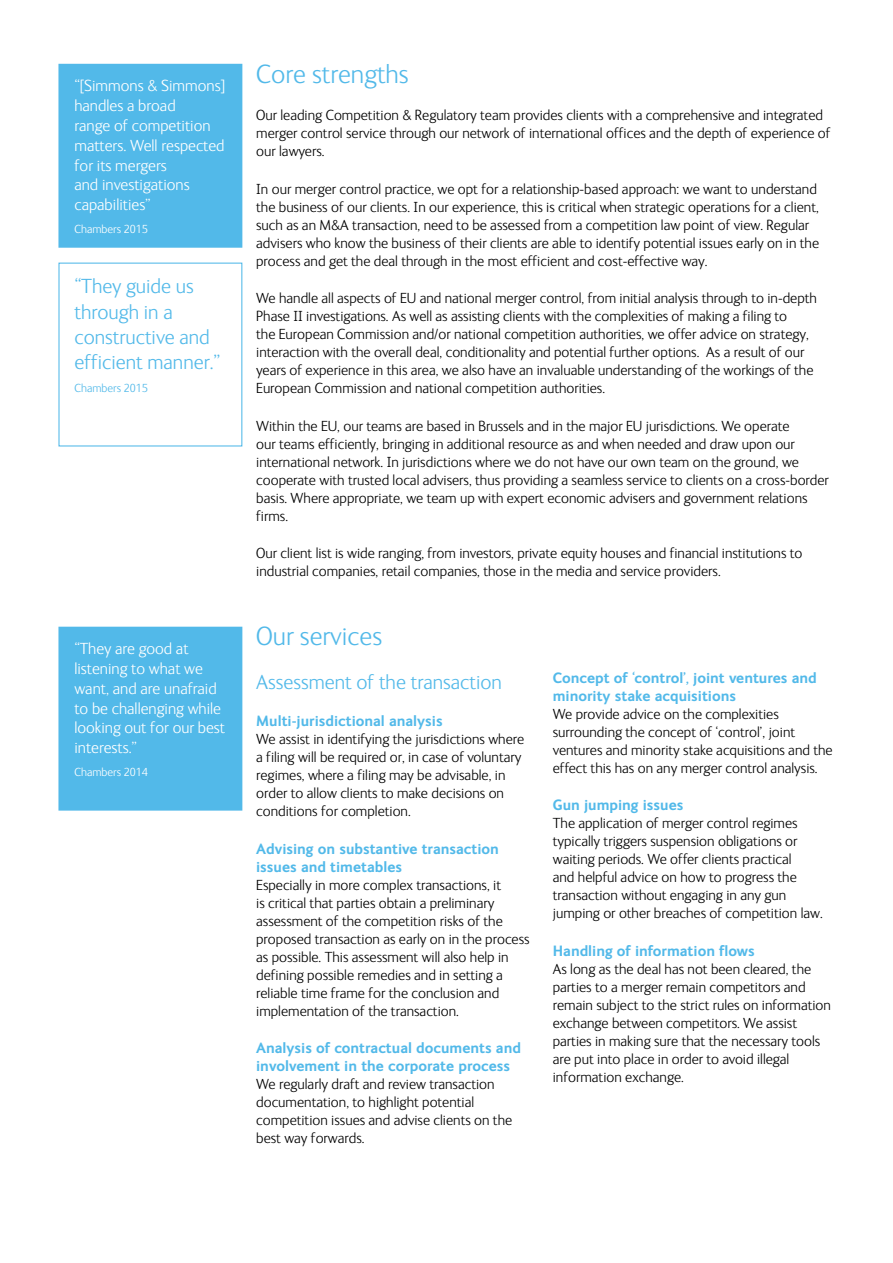
<style>
.page{position:relative;width:893px;height:1263px;background:#fff}
.page>*{position:absolute;margin:0;border:0;box-sizing:border-box;transform-origin:0 0}
.t1{font:300 27px "FS Ingrid";color:#52b9e9}
.t2{font:300 21px/25.2px "FS Ingrid";color:#52b9e9}
.t3{font:300 16.5px/19.8px "FS Ingrid";color:#fff}
.t4{font:300 15px/18px "FS Ingrid";color:#000}
.t5{font:700 15px/18px "FS Ingrid";color:#52b9e9}
.t6{font:300 12px "FS Ingrid";color:#fff}
.t7{font:300 12px "FS Ingrid";color:#52b9e9}
</style>
<div class="page">
<div style="left:59px;top:64px;width:183px;height:183px;background:#52b9e9"></div>
<div style="left:58px;top:64px;width:184px;height:184px;border:1px solid #52b9e9"></div>
<div style="left:59px;top:627px;width:183px;height:183px;background:#52b9e9"></div>
<div style="left:58px;top:627px;width:184px;height:184px;border:1px solid #52b9e9"></div>
<div style="left:58px;top:263px;width:184px;height:183px;border:1px solid #52b9e9"></div>
<p class="t3" style="left:74px;top:76px;width:152px">“[Simmons &amp; Simmons] handles a broad<br>range of competition matters. Well respected for its mergers<br>and investigations capabilities”</p>
<p class="t6" style="left:74px;top:223px;width:75px">Chambers 2015</p>
<h2 class="t2" style="left:74px;top:274px;width:148px">“They guide us through in a constructive and efficient manner.”</h2>
<p class="t7" style="left:74px;top:382px;width:75px">Chambers 2015</p>
<p class="t3" style="left:74px;top:639px;width:152px">“They are good at listening to what we want, and are unafraid to be challenging while looking out for our best interests.”</p>
<p class="t6" style="left:74px;top:766px;width:75px">Chambers 2014</p>
<h1 class="t1" style="left:256px;top:60px;width:154px">Core strengths</h1>
<p class="t4" style="left:256px;top:107px;width:576px">Our leading Competition &amp; Regulatory team provides clients with a comprehensive and integrated merger control service through our network of international offices and the depth of experience of our lawyers.</p>
<p class="t4" style="left:256px;top:180px;width:564px">In our merger control practice, we opt for a relationship-based approach: we want to understand the business of our clients. In our experience, this is critical when strategic operations for a client, such as an M&amp;A transaction, need to be assessed from a competition law point of view. Regular advisers who know the business of their clients are able to identify potential issues early on in the process and get the deal through in the most efficient and cost-effective way.</p>
<p class="t4" style="left:256px;top:290px;width:562px">We handle all aspects of EU and national merger control, from initial analysis through to in-depth Phase II investigations. As well as assisting clients with the complexities of making a filing to<br>the European Commission and/or national competition authorities, we offer advice on strategy, interaction with the overall deal, conditionality and potential further options. As a result of our years of experience in this area, we also have an invaluable understanding of the workings of the European Commission and national competition authorities.</p>
<p class="t4" style="left:256px;top:417px;width:574px">Within the EU, our teams are based in Brussels and in the major EU jurisdictions. We operate<br>our teams efficiently, bringing in additional resource as and when needed and draw upon our international network. In jurisdictions where we do not have our own team on the ground, we cooperate with trusted local advisers, thus providing a seamless service to clients on a cross-border basis. Where appropriate, we team up with expert economic advisers and government relations firms.</p>
<p class="t4" style="left:256px;top:545px;width:548px">Our client list is wide ranging, from investors, private equity houses and financial institutions to industrial companies, retail companies, those in the media and service providers.</p>
<h1 class="t1" style="left:256px;top:623px;width:127px">Our services</h1>
<h2 class="t2" style="left:256px;top:670px;width:247px">Assessment of the transaction</h2>
<p class="t5" style="left:256px;top:712px;width:188px">Multi-jurisdictional analysis</p>
<p class="t4" style="left:256px;top:731px;width:270px">We assist in identifying the jurisdictions where a filing will be required or, in case of voluntary regimes, where a filing may be advisable, in order to allow clients to make decisions on conditions for completion.</p>
<p class="t5" style="left:256px;top:840px;width:244px">Advising on substantive transaction issues and timetables</p>
<p class="t4" style="left:256px;top:876px;width:275px">Especially in more complex transactions, it<br>is critical that parties obtain a preliminary assessment of the competition risks of the proposed transaction as early on in the process as possible. This assessment will also help in defining possible remedies and in setting a reliable time frame for the conclusion and implementation of the transaction.</p>
<p class="t5" style="left:256px;top:1039px;width:266px">Analysis of contractual documents and involvement in the corporate process</p>
<p class="t4" style="left:256px;top:1076px;width:258px">We regularly draft and review transaction documentation, to highlight potential competition issues and advise clients on the best way forwards.</p>
<p class="t5" style="left:553px;top:669px;width:265px">Concept of ‘control’, joint ventures and minority stake acquisitions</p>
<p class="t4" style="left:553px;top:705px;width:281px">We provide advice on the complexities surrounding the concept of ‘control’, joint ventures and minority stake acquisitions and the effect this has on any merger control analysis.</p>
<p class="t5" style="left:553px;top:796px;width:132px">Gun jumping issues</p>
<p class="t4" style="left:553px;top:815px;width:272px">The application of merger control regimes typically triggers suspension obligations or waiting periods. We offer clients practical<br>and helpful advice on how to progress the transaction without engaging in any gun jumping or other breaches of competition law.</p>
<p class="t5" style="left:553px;top:942px;width:204px">Handling of information flows</p>
<p class="t4" style="left:553px;top:960px;width:280px">As long as the deal has not been cleared, the parties to a merger remain competitors and remain subject to the strict rules on information exchange between competitors. We assist parties in making sure that the necessary tools are put into place in order to avoid illegal information exchange.</p>
</div>
